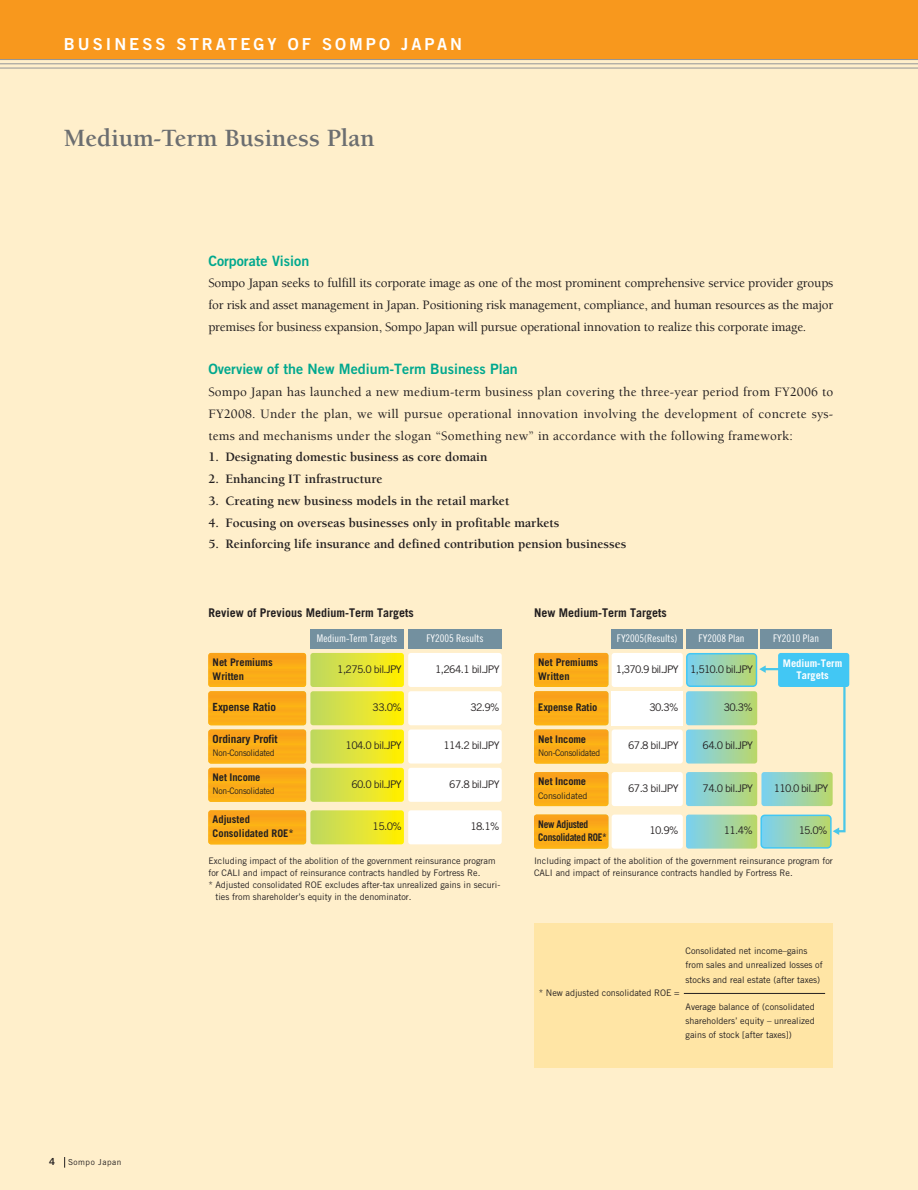
<style>
.page{position:relative;width:918px;height:1190px;background:#fff}
.page>*{position:absolute;margin:0;border:0;box-sizing:border-box;transform-origin:0 0}
.t1{font:700 25.5px "Berkeley";color:#6c6e70}
.t2{font:16.5px "Trade Gothic Bold Two";letter-spacing:.185em;color:#fff}
.t3{font:14.25px "Trade Gothic Bold Two";color:#00a88e}
.t4{font:500 13.2px/21.8px "Berkeley";color:#231f20;text-align:justify}
.t5{font:700 13.2px "Berkeley";color:#231f20}
.t6{font:700 12px "Trade Gothic";color:#231f20}
.t7{font:700 11.25px "Trade Gothic";letter-spacing:-.01em;color:#231f20}
.t8{font:10.5px "Trade Gothic";letter-spacing:-.06em;color:#231f20}
.t9{font:700 10.5px/13.5px "Trade Gothic";letter-spacing:-.01em;color:#231f20}
.t10{font:10.5px "Trade Gothic Cond Eighteen";color:#fff}
.t11{font:700 10.5px/13.5px "Trade Gothic";letter-spacing:-.03em;color:#231f20;scale:.9 1}
.t12{font:700 10.5px/12px "Trade Gothic";color:#fff;text-align:center}
.t13{font:9.75px "Trade Gothic Bold Two";color:#231f20}
.t14{font:9px/14.2px "Trade Gothic";color:#231f20}
.t15{font:9px "Trade Gothic";letter-spacing:-.03em;color:#231f20;scale:.95 1}
.t16{font:8.25px "Trade Gothic";letter-spacing:.06em;color:#231f20}
</style>
<div class="page">
<div style="left:0;top:0;width:918px;height:1189px;background:#ffefcb"></div>
<div style="left:0;top:0;width:918px;height:60px;background:#f8981d"></div>
<img style="left:208px;top:691px;width:98px;height:34px;border-radius:3px">
<img style="left:208px;top:729px;width:98px;height:34px;border-radius:3px">
<img style="left:208px;top:767px;width:98px;height:34px;border-radius:3px">
<img style="left:208px;top:810px;width:98px;height:34px;border-radius:3px">
<div style="left:310px;top:653px;width:94px;height:34px;background:linear-gradient(to right,#bdd868,#fff006);border-radius:3px"></div>
<div style="left:310px;top:691px;width:94px;height:34px;background:linear-gradient(to right,#bdd868,#fff006);border-radius:3px"></div>
<div style="left:310px;top:729px;width:94px;height:34px;background:linear-gradient(to right,#bdd868,#fff006);border-radius:3px"></div>
<div style="left:310px;top:767px;width:94px;height:34px;background:linear-gradient(to right,#bdd868,#fff006);border-radius:3px"></div>
<div style="left:310px;top:810px;width:94px;height:34px;background:linear-gradient(to right,#bdd868,#fff006);border-radius:3px"></div>
<div style="left:408px;top:653px;width:94px;height:34px;background:#fff;border-radius:3px"></div>
<div style="left:408px;top:691px;width:94px;height:34px;background:#fff;border-radius:3px"></div>
<div style="left:408px;top:729px;width:94px;height:34px;background:#fff;border-radius:3px"></div>
<div style="left:408px;top:767px;width:94px;height:34px;background:#fff;border-radius:3px"></div>
<div style="left:408px;top:810px;width:94px;height:34px;background:#fff;border-radius:3px"></div>
<div style="left:310px;top:629px;width:94px;height:19px;background:#73909f"></div>
<div style="left:408px;top:629px;width:94px;height:19px;background:#73909f"></div>
<img style="left:534px;top:653px;width:74px;height:34px;border-radius:3px">
<img style="left:534px;top:691px;width:74px;height:34px;border-radius:3px">
<img style="left:534px;top:729px;width:74px;height:34px;border-radius:3px">
<img style="left:534px;top:772px;width:74px;height:34px;border-radius:3px">
<img style="left:534px;top:814px;width:74px;height:34px;border-radius:3px">
<div style="left:612px;top:653px;width:71px;height:34px;background:#fff;border-radius:3px"></div>
<div style="left:612px;top:691px;width:71px;height:34px;background:#fff"></div>
<div style="left:612px;top:729px;width:71px;height:34px;background:#fff;border-radius:3px"></div>
<div style="left:612px;top:772px;width:71px;height:34px;background:#fff;border-radius:3px"></div>
<div style="left:612px;top:814px;width:71px;height:34px;background:#fff;border-radius:3px"></div>
<div style="left:612px;top:629px;width:71px;height:19px;background:#73909f"></div>
<div style="left:686px;top:629px;width:71px;height:19px;background:#73909f"></div>
<div style="left:760px;top:629px;width:72px;height:19px;background:#73909f"></div>
<div style="left:534px;top:923px;width:299px;height:144px;background:#ffe5a5"></div>
<svg style="left:686px;top:653px;width:160px;height:195px"></svg>
<div style="left:778px;top:653px;width:71px;height:34px;background:#42c7f4;border-radius:3px"></div>
<hr style="left:684px;top:993px;width:141px;height:1px;background:#231f20">
<img style="left:208px;top:653px;width:98px;height:34px;border-radius:3px">
<hr style="left:0;top:59px;width:918px;height:1px;background:#939598">
<hr style="left:0;top:64px;width:918px;height:1px;background:#939598">
<hr style="left:0;top:68px;width:918px;height:1px;background:#939598">
<h2 class="t2" style="left:64px;top:38px;width:400px">BUSINESS STRATEGY OF SOMPO JAPAN</h2>
<h1 class="t1" style="left:64px;top:128px;width:312px">Medium-Term Business Plan</h1>
<h3 class="t3" style="left:208px;top:255px;width:102px">Corporate Vision</h3>
<p class="t4" style="left:208px;top:273px;width:627px">Sompo Japan seeks to fulfill its corporate image as one of the most prominent comprehensive service provider groups for risk and asset management in Japan. Positioning risk management, compliance, and human resources as the major premises for business expansion, Sompo Japan will pursue operational innovation to realize this corporate image.</p>
<h3 class="t3" style="left:208px;top:364px;width:311px">Overview of the New Medium-Term Business Plan</h3>
<p class="t4" style="left:208px;top:382px;width:627px">Sompo Japan has launched a new medium-term business plan covering the three-year period from FY2006 to FY2008. Under the plan, we will pursue operational innovation involving the development of concrete sys&shy;tems and mechanisms under the slogan “Something new” in accordance with the following framework:</p>
<h3 class="t5" style="left:208px;top:452px;width:281px">1. Designating domestic business as core domain</h3>
<h3 class="t5" style="left:208px;top:474px;width:176px">2. Enhancing IT infrastructure</h3>
<h3 class="t5" style="left:208px;top:495px;width:303px">3. Creating new business models in the retail market</h3>
<h3 class="t5" style="left:208px;top:517px;width:353px">4. Focusing on overseas businesses only in profitable markets</h3>
<h3 class="t5" style="left:208px;top:539px;width:420px">5. Reinforcing life insurance and defined contribution pension businesses</h3>
<p class="t13" style="left:49px;top:1158px;width:7px">4</p>
<p class="t16" style="left:68px;top:1159px;width:55px">Sompo Japan</p>
<h3 class="t6" style="left:208px;top:608px;width:207px">Review of Previous Medium-Term Targets</h3>
<p class="t9" style="left:213px;top:656px;width:62px">Net Premiums<br>Written</p>
<p class="t7" style="left:213px;top:703px;width:65px">Expense Ratio</p>
<p class="t7" style="left:213px;top:735px;width:67px">Ordinary Profit</p>
<p class="t15" style="left:213px;top:750px;width:67px">Non-Consolidated</p>
<p class="t9" style="left:213px;top:771px;width:49px">Net Income</p>
<p class="t15" style="left:213px;top:788px;width:67px">Non-Consolidated</p>
<p class="t9" style="left:213px;top:814px;width:83px">Adjusted<br>Consolidated ROE*</p>
<p class="t10" style="left:317px;top:634px;width:82px">Medium-Term Targets</p>
<p class="t10" style="left:426px;top:634px;width:59px">FY2005 Results</p>
<p class="t8" style="left:337px;top:665px;width:66px">1,275.0 bil.JPY</p>
<p class="t8" style="left:373px;top:703px;width:31px">33.0%</p>
<p class="t8" style="left:346px;top:741px;width:58px">104.0 bil.JPY</p>
<p class="t8" style="left:351px;top:780px;width:52px">60.0 bil.JPY</p>
<p class="t8" style="left:373px;top:822px;width:31px">15.0%</p>
<p class="t8" style="left:435px;top:665px;width:66px">1,264.1 bil.JPY</p>
<p class="t8" style="left:470px;top:703px;width:31px">32.9%</p>
<p class="t8" style="left:443px;top:741px;width:58px">114.2 bil.JPY</p>
<p class="t8" style="left:449px;top:780px;width:52px">67.8 bil.JPY</p>
<p class="t8" style="left:470px;top:822px;width:31px">18.1%</p>
<p class="t14" style="left:208px;top:854px;width:289px">Excluding impact of the abolition of the government reinsurance program</p>
<p class="t14" style="left:208px;top:866px;width:274px">for CALI and impact of reinsurance contracts handled by Fortress Re.</p>
<p class="t14" style="left:208px;top:878px;width:294px">* Adjusted consolidated ROE excludes after-tax unrealized gains in securi-</p>
<p class="t14" style="left:215px;top:890px;width:198px">ties from shareholder’s equity in the denominator.</p>
<h3 class="t6" style="left:534px;top:608px;width:134px">New Medium-Term Targets</h3>
<p class="t9" style="left:538px;top:656px;width:62px">Net Premiums<br>Written</p>
<p class="t9" style="left:538px;top:701px;width:61px">Expense Ratio</p>
<p class="t9" style="left:538px;top:733px;width:49px">Net Income</p>
<p class="t15" style="left:538px;top:749px;width:67px">Non-Consolidated</p>
<p class="t9" style="left:538px;top:775px;width:49px">Net Income</p>
<p class="t14" style="left:538px;top:789px;width:51px">Consolidated</p>
<p class="t11" style="left:538px;top:818px;width:78px">New Adjusted<br>Consolidated ROE*</p>
<p class="t10" style="left:617px;top:634px;width:62px">FY2005(Results)</p>
<p class="t10" style="left:699px;top:634px;width:48px">FY2008 Plan</p>
<p class="t10" style="left:773px;top:634px;width:48px">FY2010 Plan</p>
<p class="t12" style="left:783px;top:658px;width:61px">Medium-Term<br>Targets</p>
<p class="t8" style="left:616px;top:665px;width:64px">1,370.9 bil.JPY</p>
<p class="t8" style="left:649px;top:703px;width:31px">30.3%</p>
<p class="t8" style="left:724px;top:703px;width:31px">30.3%</p>
<p class="t8" style="left:703px;top:741px;width:52px">64.0 bil.JPY</p>
<p class="t8" style="left:703px;top:784px;width:52px">74.0 bil.JPY</p>
<p class="t8" style="left:774px;top:784px;width:56px">110.0 bil.JPY</p>
<p class="t8" style="left:724px;top:826px;width:31px">11.4%</p>
<p class="t8" style="left:690px;top:665px;width:64px">1,510.0 bil.JPY</p>
<p class="t8" style="left:628px;top:741px;width:52px">67.8 bil.JPY</p>
<p class="t8" style="left:628px;top:784px;width:52px">67.3 bil.JPY</p>
<p class="t8" style="left:649px;top:826px;width:31px">10.9%</p>
<p class="t8" style="left:799px;top:826px;width:30px">15.0%</p>
<p class="t14" style="left:534px;top:855px;width:300px;line-height:12px">Including impact of the abolition of the government reinsurance program for<br>CALI and impact of reinsurance contracts handled by Fortress Re.</p>
<p class="t14" style="left:686px;top:944px;width:139px">Consolidated net income–gains from sales and unrealized losses of stocks and real estate (after taxes)</p>
<p class="t14" style="left:686px;top:1000px;width:131px;text-align:justify">Average balance of (consolidated shareholders’ equity – unrealized gains of stock [after taxes])</p>
<p class="t14" style="left:539px;top:986px;width:142px">* New adjusted consolidated ROE =</p>
</div>
